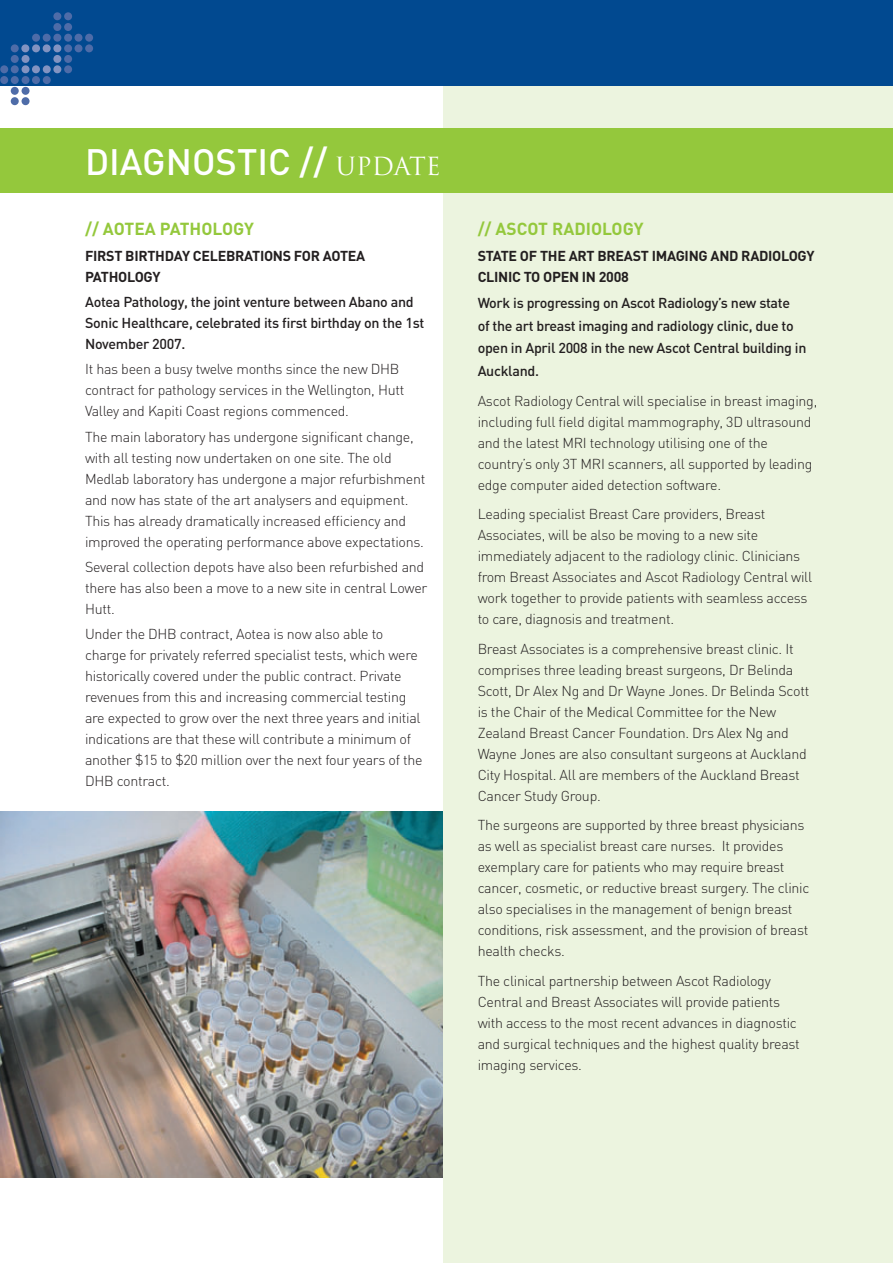
<style>
.page{position:relative;width:893px;height:1263px;background:#fff}
.page>*{position:absolute;margin:0;border:0;box-sizing:border-box;transform-origin:0 0}
.t1{font:500 36.3px "DIN";color:#fff}
.t2{font:700 17.25px "DIN";color:#94c83c}
.t3{font:300 14.25px/21px "DIN";letter-spacing:-.02em;color:#231f20}
.t4{font:500 14.25px/22.5px "DIN";letter-spacing:-.02em;color:#231f20}
.t5{font:700 14.25px/21px "DIN";letter-spacing:-.02em;color:#231f20}
.s1{font-family:"Trajan";font-weight:400;font-size:24.3px}
</style>
<div class="page">
<img style="left:0;top:812px;width:444px;height:365px">
<div style="left:444px;top:0;width:449px;height:1263px;background:#ecf4df"></div>
<div style="left:0;top:128px;width:893px;height:64px;background:#94c83c"></div>
<div style="left:0;top:0;width:893px;height:86px;background:#014990"></div>
<div style="left:53px;top:44px;width:8px;height:8px;background:#8293c1;border-radius:50%"></div>
<div style="left:43px;top:44px;width:8px;height:8px;background:#8293c1;border-radius:50%"></div>
<div style="left:32px;top:44px;width:8px;height:8px;background:#8293c1;border-radius:50%"></div>
<div style="left:21px;top:44px;width:8px;height:8px;background:#8293c1;border-radius:50%"></div>
<div style="left:53px;top:55px;width:8px;height:8px;background:#8293c1;border-radius:50%"></div>
<div style="left:53px;top:65px;width:8px;height:8px;background:#8293c1;border-radius:50%"></div>
<div style="left:32px;top:65px;width:8px;height:8px;background:#8293c1;border-radius:50%"></div>
<div style="left:43px;top:65px;width:8px;height:8px;background:#8293c1;border-radius:50%"></div>
<div style="left:22px;top:55px;width:8px;height:8px;background:#8293c1;border-radius:50%"></div>
<div style="left:22px;top:65px;width:8px;height:8px;background:#8293c1;border-radius:50%"></div>
<div style="left:53px;top:12px;width:8px;height:8px;background:#4e6ca8;border-radius:50%"></div>
<div style="left:64px;top:12px;width:8px;height:8px;background:#4e6ca8;border-radius:50%"></div>
<div style="left:53px;top:23px;width:8px;height:8px;background:#4e6ca8;border-radius:50%"></div>
<div style="left:64px;top:23px;width:8px;height:8px;background:#4e6ca8;border-radius:50%"></div>
<div style="left:11px;top:87px;width:8px;height:8px;background:#4e6ca8;border-radius:50%"></div>
<div style="left:22px;top:87px;width:8px;height:8px;background:#4e6ca8;border-radius:50%"></div>
<div style="left:11px;top:97px;width:8px;height:8px;background:#4e6ca8;border-radius:50%"></div>
<div style="left:22px;top:97px;width:8px;height:8px;background:#4e6ca8;border-radius:50%"></div>
<div style="left:53px;top:34px;width:8px;height:8px;background:#4e6ca8;border-radius:50%"></div>
<div style="left:64px;top:34px;width:8px;height:8px;background:#4e6ca8;border-radius:50%"></div>
<div style="left:43px;top:34px;width:8px;height:8px;background:#4e6ca8;border-radius:50%"></div>
<div style="left:32px;top:34px;width:8px;height:8px;background:#4e6ca8;border-radius:50%"></div>
<div style="left:11px;top:44px;width:8px;height:8px;background:#4e6ca8;border-radius:50%"></div>
<div style="left:64px;top:44px;width:8px;height:8px;background:#4e6ca8;border-radius:50%"></div>
<div style="left:75px;top:34px;width:8px;height:8px;background:#4e6ca8;border-radius:50%"></div>
<div style="left:75px;top:44px;width:8px;height:8px;background:#4e6ca8;border-radius:50%"></div>
<div style="left:85px;top:34px;width:8px;height:8px;background:#4e6ca8;border-radius:50%"></div>
<div style="left:85px;top:44px;width:8px;height:8px;background:#4e6ca8;border-radius:50%"></div>
<div style="left:64px;top:55px;width:8px;height:8px;background:#4e6ca8;border-radius:50%"></div>
<div style="left:64px;top:65px;width:8px;height:8px;background:#4e6ca8;border-radius:50%"></div>
<div style="left:11px;top:55px;width:8px;height:8px;background:#4e6ca8;border-radius:50%"></div>
<div style="left:11px;top:65px;width:8px;height:8px;background:#4e6ca8;border-radius:50%"></div>
<div style="left:0;top:65px;width:8px;height:8px;background:#4e6ca8;border-radius:50%"></div>
<div style="left:32px;top:76px;width:8px;height:8px;background:#4e6ca8;border-radius:50%"></div>
<div style="left:43px;top:76px;width:8px;height:8px;background:#4e6ca8;border-radius:50%"></div>
<div style="left:11px;top:76px;width:8px;height:8px;background:#4e6ca8;border-radius:50%"></div>
<div style="left:22px;top:76px;width:8px;height:8px;background:#4e6ca8;border-radius:50%"></div>
<div style="left:0;top:76px;width:8px;height:8px;background:#4e6ca8;border-radius:50%"></div>
<h1 class="t1" style="left:85px;top:138px;width:357px">DIAGNOSTIC // <span class="s1">UPDATE</span></h1>
<p class="t2" style="left:85px;top:218px;width:170px">// AOTEA PATHOLOGY</p>
<p class="t5" style="left:85px;top:244px;width:282px">FIRST BIRTHDAY CELEBRATIONS FOR AOTEA<br>PATHOLOGY</p>
<p class="t4" style="left:85px;top:291px;width:341px;line-height:21px">Aotea Pathology, the joint venture between Abano and<br>Sonic Healthcare, celebrated its first birthday on the 1st<br>November 2007.</p>
<p class="t3" style="left:85px;top:358px;width:321px">It has been a busy twelve months since the new DHB contract for pathology services in the Wellington, Hutt<br>Valley and Kapiti Coast regions commenced.</p>
<p class="t3" style="left:85px;top:426px;width:342px">The main laboratory has undergone significant change, with all testing now undertaken on one site. The old Medlab laboratory has undergone a major refurbishment and now has state of the art analysers and equipment.<br>This has already dramatically increased efficiency and improved the operating performance above expectations.</p>
<p class="t3" style="left:85px;top:556px;width:344px">Several collection depots have also been refurbished and there has also been a move to a new site in central Lower<br>Hutt.</p>
<p class="t3" style="left:85px;top:623px;width:339px">Under the DHB contract, Aotea is now also able to charge for privately referred specialist tests, which were historically covered under the public contract. Private revenues from this and increasing commercial testing are expected to grow over the next three years and initial indications are that these will contribute a minimum of another $15 to $20 million over the next four years of the DHB contract.</p>
<p class="t2" style="left:478px;top:218px;width:167px">// ASCOT RADIOLOGY</p>
<p class="t5" style="left:478px;top:244px;width:338px">STATE OF THE ART BREAST IMAGING AND RADIOLOGY<br>CLINIC TO OPEN IN 2008</p>
<p class="t4" style="left:478px;top:292px;width:330px">Work is progressing on Ascot Radiology’s new state<br>of the art breast imaging and radiology clinic, due to open in April 2008 in the new Ascot Central building in Auckland.</p>
<p class="t3" style="left:478px;top:390px;width:341px">Ascot Radiology Central will specialise in breast imaging, including full field digital mammography, 3D ultrasound and the latest MRI technology utilising one of the country’s only 3T MRI scanners, all supported by leading edge computer aided detection software.</p>
<p class="t3" style="left:478px;top:503px;width:336px">Leading specialist Breast Care providers, Breast Associates, will be also be moving to a new site immediately adjacent to the radiology clinic. Clinicians from Breast Associates and Ascot Radiology Central will work together to provide patients with seamless access to care, diagnosis and treatment.</p>
<p class="t3" style="left:478px;top:638px;width:333px">Breast Associates is a comprehensive breast clinic. It comprises three leading breast surgeons, Dr Belinda Scott, Dr Alex Ng and Dr Wayne Jones. Dr Belinda Scott is the Chair of the Medical Committee for the New Zealand Breast Cancer Foundation. Drs Alex Ng and Wayne Jones are also consultant surgeons at Auckland City Hospital. All are members of the Auckland Breast Cancer Study Group.</p>
<p class="t3" style="left:478px;top:814px;width:333px">The surgeons are supported by three breast physicians as well as specialist breast care nurses. It provides exemplary care for patients who may require breast cancer, cosmetic, or reductive breast surgery. The clinic also specialises in the management of benign breast conditions, risk assessment, and the provision of breast health checks.</p>
<p class="t3" style="left:478px;top:970px;width:324px">The clinical partnership between Ascot Radiology Central and Breast Associates will provide patients with access to the most recent advances in diagnostic and surgical techniques and the highest quality breast imaging services.</p>
</div>
